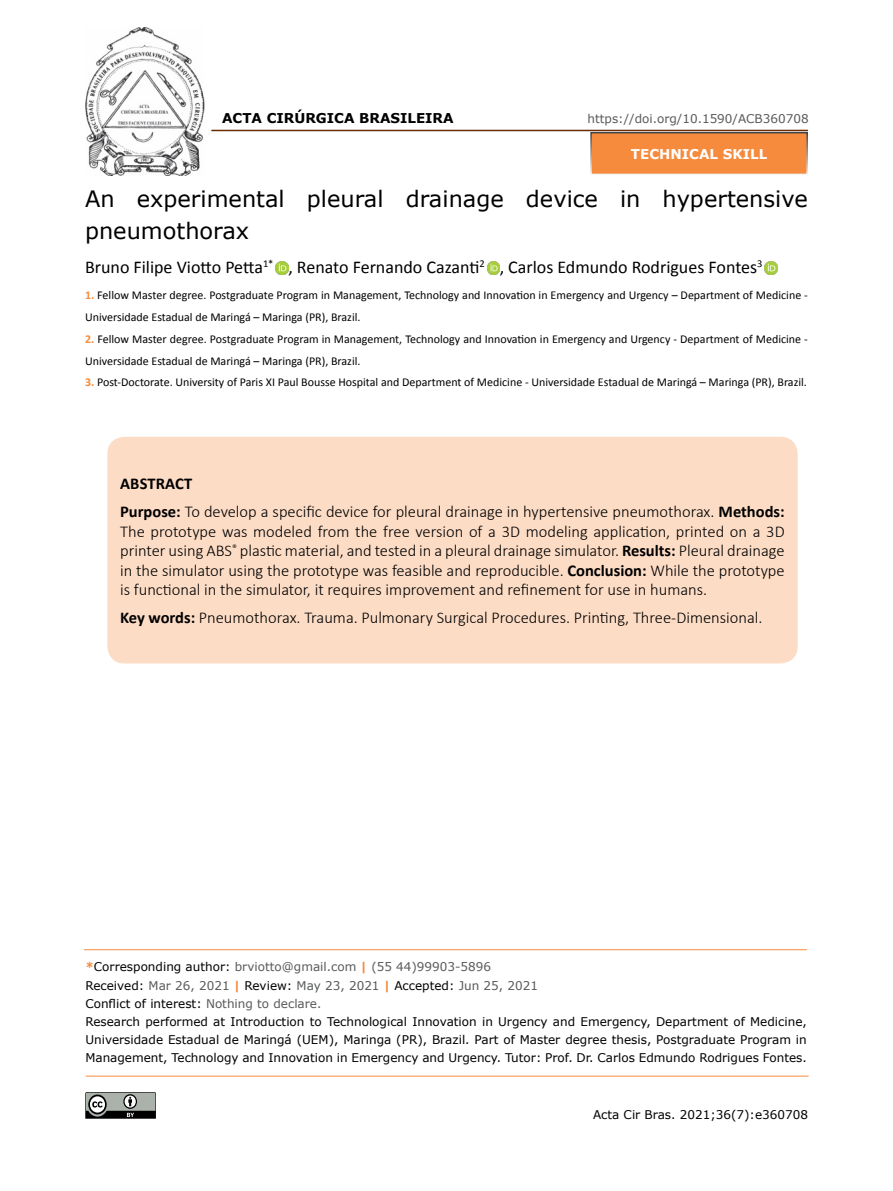
<style>
.page{position:relative;width:893px;height:1191px;background:#fff}
.page>*{position:absolute;margin:0;border:0;box-sizing:border-box;transform-origin:0 0}
.t1{font:22.5px/31.5px "Verdana";color:#000}
.t2{font:18px "Calibri";color:#000}
.t3{font:300 16.5px/19.5px "Calibri";color:#000}
.t4{font:700 13.5px "Verdana";color:#000}
.t5{font:700 13.5px "Verdana";color:#fff}
.t6{font:12px/18px "Verdana";color:#000}
.t7{font:12px/21.8px "Calibri";color:#000}
.t8{font:12px "Verdana";color:#58595b}
.s1{font-weight:700;color:#f68b3d}
.s2{font-weight:700}
.s3{color:#58595b}
</style>
<div class="page">
<img style="left:85px;top:28px;width:120px;height:147px">
<hr style="left:211px;top:130px;width:597px;height:1px;background:#6b2b00">
<div style="left:591px;top:133px;width:216px;height:41px;background:#f68b3d"></div>
<div style="left:590px;top:132px;width:218px;height:43px;border:2px solid #fff"></div>
<svg style="left:85px;top:1092px;width:71px;height:27px;background:#757975"></svg>
<svg style="left:276px;top:262px;width:13px;height:12px"></svg>
<svg style="left:487px;top:262px;width:13px;height:12px"></svg>
<svg style="left:765px;top:262px;width:13px;height:12px"></svg>
<div style="left:107px;top:437px;width:691px;height:226px;background:#fcdcc5;border-radius:17px"></div>
<hr style="left:86px;top:1075px;width:723px;height:1px;background:#f68b3d">
<hr style="left:84px;top:949px;width:723px;height:1px;background:#f68b3d">
<p class="t4" style="left:222px;top:109px;width:233px">ACTA CIRÚRGICA BRASILEIRA</p>
<p class="t8" style="left:587px;top:111px;width:223px">https://doi.org/10.1590/ACB360708</p>
<p class="t5" style="left:631px;top:145px;width:138px">TECHNICAL SKILL</p>
<h1 class="t1" style="left:85px;top:184px;width:724px">An experimental pleural drainage device in hypertensive pneumothorax</h1>
<p class="t2" style="left:85px;top:256px;width:679px">Bruno Filipe Viotto Petta<sup>1*</sup> , Renato Fernando Cazanti<sup>2</sup> , Carlos Edmundo Rodrigues Fontes<sup>3</sup></p>
<p class="t7" style="left:85px;top:284px;width:724px"><span class="s1">1.</span> Fellow Master degree. Postgraduate Program in Management, Technology and Innovation in Emergency and Urgency – Department of Medicine -<br>Universidade Estadual de Maringá – Maringa (PR), Brazil.</p>
<p class="t7" style="left:85px;top:328px;width:724px"><span class="s1">2.</span> Fellow Master degree. Postgraduate Program in Management, Technology and Innovation in Emergency and Urgency - Department of Medicine -<br>Universidade Estadual de Maringá – Maringa (PR), Brazil.</p>
<p class="t7" style="left:85px;top:371px;width:723px"><span class="s1">3.</span> Post-Doctorate. University of Paris XI Paul Bousse Hospital and Department of Medicine - Universidade Estadual de Maringá – Maringa (PR), Brazil.</p>
<p class="t3" style="left:120px;top:469px;width:666px;line-height:28px"><span class="s2">ABSTRACT<br>Purpose:</span> To develop a specific device for pleural drainage in hypertensive pneumothorax. <span class="s2">Methods:</span></p>
<p class="t3" style="left:120px;top:521px;width:666px;text-align:justify">The prototype was modeled from the free version of a 3D modeling application, printed on a 3D printer using ABS<sup>®</sup> plastic material, and tested in a pleural drainage simulator. <span class="s2">Results:</span> Pleural drainage in the simulator using the prototype was feasible and reproducible. <span class="s2">Conclusion:</span> While the prototype is functional in the simulator, it requires improvement and refinement for use in humans.</p>
<p class="t3" style="left:120px;top:608px;width:644px"><span class="s2">Key words:</span> Pneumothorax. Trauma. Pulmonary Surgical Procedures. Printing, Three-Dimensional.</p>
<p class="t6" style="left:85px;top:958px;width:723px"><span class="s1">*</span>Corresponding author: <span class="s3">brviotto@gmail.com</span> <span class="s1">|</span> <span class="s3">(55 44)99903-5896<br></span>Received: <span class="s3">Mar 26, 2021</span> <span class="s1">|</span> Review: <span class="s3">May 23, 2021</span> <span class="s1">|</span> Accepted: <span class="s3">Jun 25, 2021<br></span>Conflict of interest: <span class="s3">Nothing to declare.<br></span>Research performed at Introduction to Technological Innovation in Urgency and Emergency, Department of Medicine, Universidade Estadual de Maringá (UEM), Maringa (PR), Brazil. Part of Master degree thesis, Postgraduate Program in Management, Technology and Innovation in Emergency and Urgency. Tutor: Prof. Dr. Carlos Edmundo Rodrigues Fontes.</p>
<p class="t6" style="left:593px;top:1105px;width:216px">Acta Cir Bras. 2021;36(7):e360708</p>
</div>
